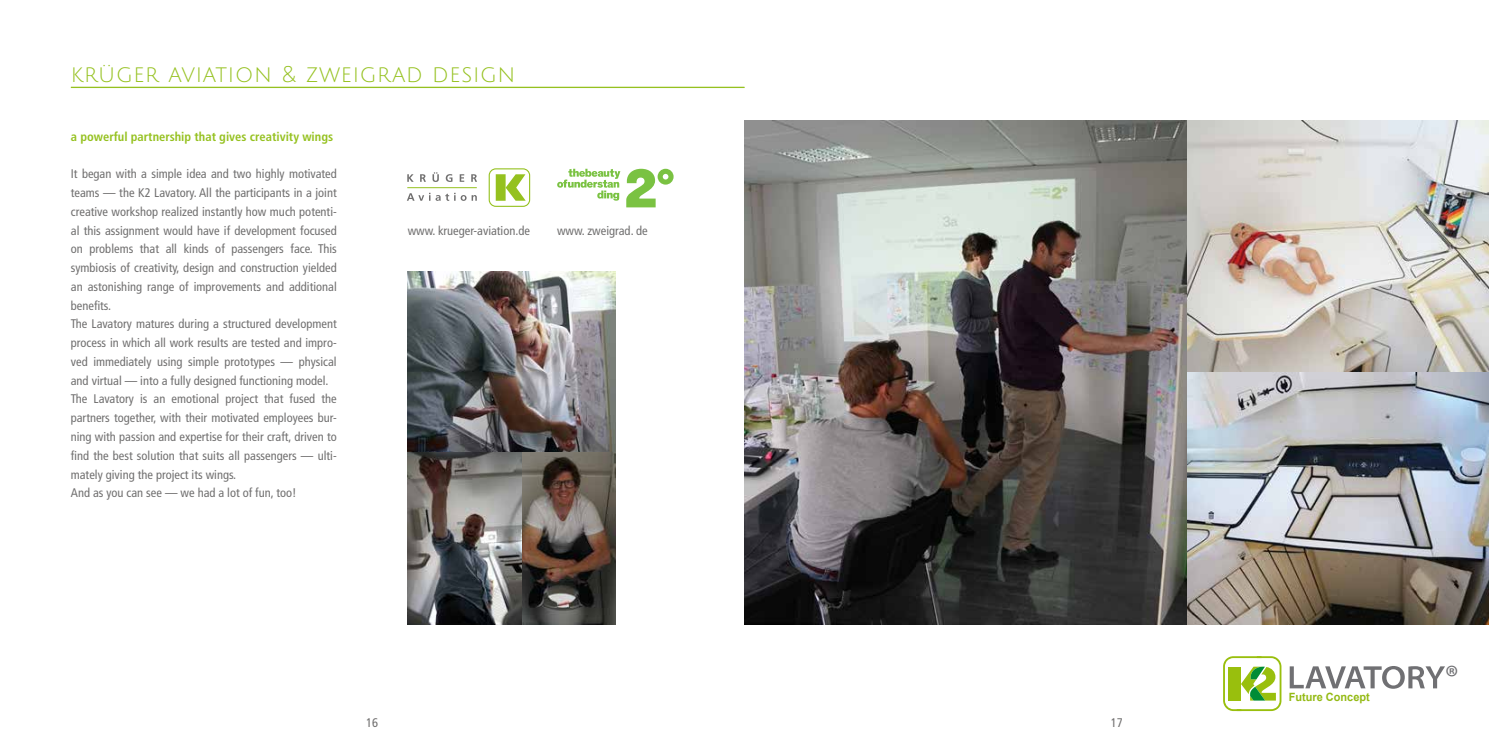
<style>
.page{position:relative;width:1489px;height:745px;background:#fff}
.page>*{position:absolute;margin:0;border:0;box-sizing:border-box;transform-origin:0 0}
.t1{font:32.62px "Myriad Pro";color:#707073}
.t2{font:22.5px "Julius Sans One";letter-spacing:.03em;color:#95c11f}
.t3{font:condensed 12.5px/18.8px "Frutiger";color:#706f6f}
.t4{font:700 condensed 12.5px "Frutiger";color:#95c11f}
.t5{font:700 11.38px "Arial";color:#94ba14;scale:.96 1}
</style>
<div class="page">
<img style="left:744px;top:120px;width:443px;height:504px">
<hr style="left:71px;top:87px;width:673px;height:1px;background:#95c11f">
<svg style="left:1289px;top:666px;width:155px;height:22px"></svg>
<svg style="left:1223px;top:656px;width:58px;height:54px"></svg>
<hr style="left:407px;top:187px;width:70px;height:1px;background:#95c11f">
<div style="left:488px;top:168px;width:42px;height:39px;border:1px solid #95c11f;border-radius:7px"></div>
<svg style="left:495px;top:174px;width:30px;height:27px"></svg>
<svg style="left:407px;top:172px;width:70px;height:10px"></svg>
<svg style="left:407px;top:193px;width:70px;height:8px"></svg>
<svg style="left:626px;top:169px;width:47px;height:38px"></svg>
<svg style="left:557px;top:169px;width:63px;height:31px"></svg>
<img style="left:407px;top:271px;width:208px;height:353px">
<img style="left:1187px;top:120px;width:301px;height:504px">
<h2 class="t2" style="left:71px;top:62px;width:446px">KRÜGER AVIATION &amp; ZWEIGRAD DESIGN</h2>
<p class="t4" style="left:71px;top:129px;width:264px">a powerful partnership that gives creativity wings</p>
<p class="t3" style="left:71px;top:164px;width:267px">It began with a simple idea and two highly motivated teams — the K2 Lavatory. All the participants in a joint creative workshop realized instantly how much potenti&shy;al this assignment would have if development focused on problems that all kinds of passengers face. This symbiosis of creativity, design and construction yielded an astonishing range of improvements and additional benefits.<br>The Lavatory matures during a structured development process in which all work results are tested and impro&shy;ved immediately using simple prototypes — physical and virtual — into a fully designed functioning model.<br>The Lavatory is an emotional project that fused the partners together, with their motivated employees bur&shy;ning with passion and expertise for their craft, driven to find the best solution that suits all passengers — ulti&shy;mately giving the project its wings.<br>And as you can see — we had a lot of fun, too!</p>
<p class="t3" style="left:407px;top:221px;width:124px">www. krueger-aviation.de</p>
<p class="t3" style="left:557px;top:221px;width:92px">www. zweigrad. de</p>
<p class="t3" style="left:366px;top:713px;width:13px">16</p>
<p class="t3" style="left:1110px;top:713px;width:13px">17</p>
<p class="t5" style="left:1288px;top:688px;width:86px">Future Concept</p>
<h1 class="t1" style="left:1445px;top:656px;width:15px">®</h1>
</div>
